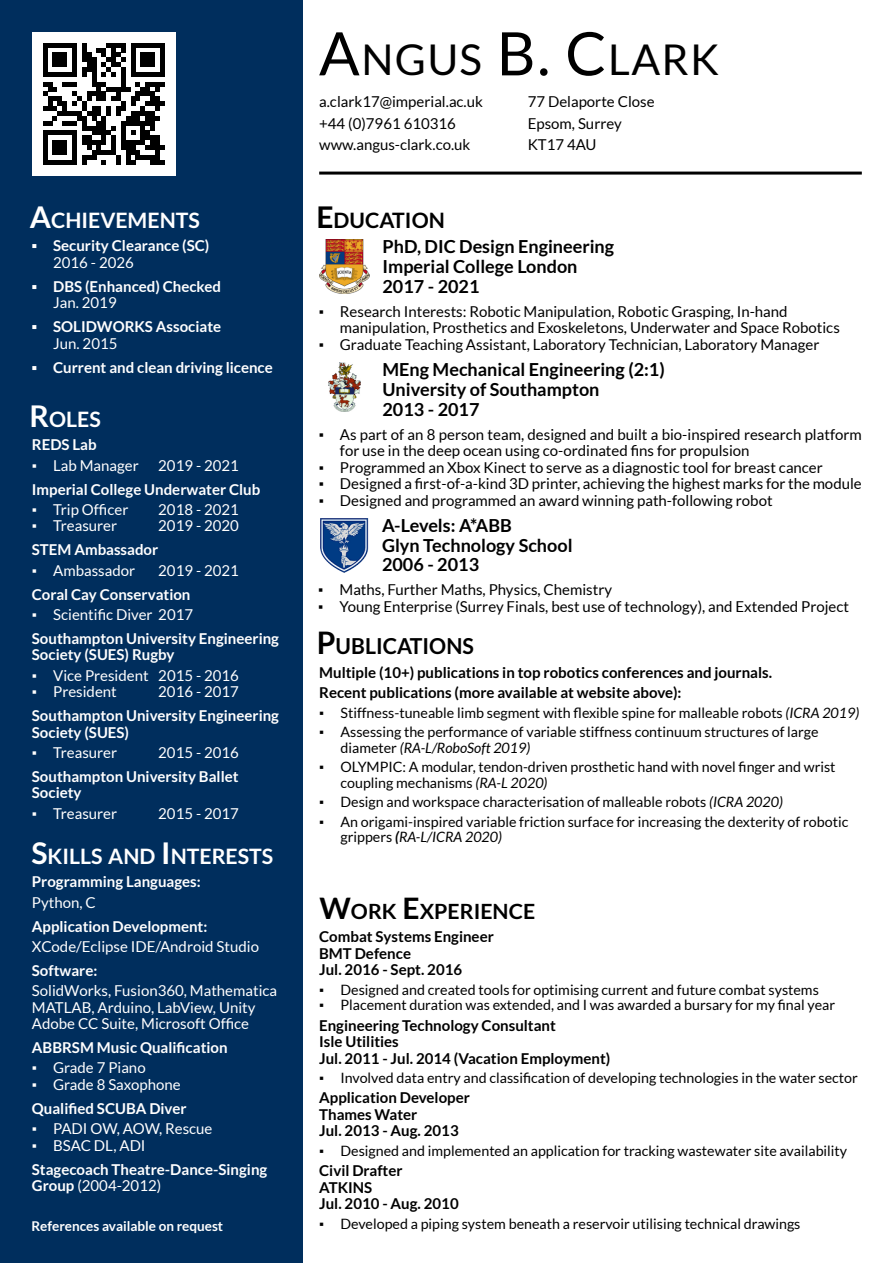
<style>
.page{position:relative;width:894px;height:1263px;background:#fff}
.page>*{position:absolute;margin:0;border:0;box-sizing:border-box;transform-origin:0 0}
.t1{font:42.45px "Lato";letter-spacing:.03em;color:#000}
.t2{font:700 22.05px "Lato";color:#000;scale:.96 1}
.t3{font:700 21.3px "Lato";color:#fff}
.t4{font:700 21.3px "Lato";color:#000}
.t5{font:700 21px "Lato";color:#000}
.t6{font:700 18px/19.8px "Lato";color:#000}
.t7{font:15px/21.8px "Lato";color:#000}
.t8{font:700 15px/16.5px "Lato";color:#fff}
.t9{font:15px/16.5px "Lato";color:#fff}
.t10{font:700 15px/16.5px "Lato";color:#000}
.t11{font:14.25px/15.8px "Lato";color:#000}
.t12{font:700 13.5px "Lato";color:#fff}
.s1{font-size:60px}
.s2{font-size:30px}
.s3{font-family:"Arial"}
.s4{font-weight:400}
.s5{font-family:"Arial";font-weight:400}
.s6{font-weight:700}
.s7{font-size:31.05px}
.s8{font-style:italic}
.s9{font-weight:700;font-style:italic}
.s10{font-size:29.7px}
</style>
<div class="page">
<div style="left:0;top:0;width:303px;height:1263px;background:#002e5d"></div>
<hr style="left:319px;top:172px;width:542px;height:3px;background:#000">
<div style="left:32px;top:32px;width:143px;height:143px;background:#fff"></div>
<svg style="left:43px;top:43px;width:122px;height:122px"></svg>
<img style="left:320px;top:518px;width:48px;height:54px">
<img style="left:328px;top:363px;width:32px;height:48px">
<img style="left:319px;top:240px;width:50px;height:54px">
<h1 class="t1" style="left:319px;top:41px;width:401px"><span class="s1">A</span>NGUS <span class="s1">B. C</span>LARK</h1>
<p class="t7" style="left:319px;top:91px;width:165px">a.clark17@imperial.ac.uk +44 (0)7961 610316 www.angus-clark.co.uk</p>
<p class="t7" style="left:527px;top:91px;width:128px">77 Delaporte Close<br>Epsom, Surrey<br>KT17 4AU</p>
<h3 class="t3" style="left:30px;top:211px;width:172px"><span class="s2">A</span>CHIEVEMENTS</h3>
<h3 class="t4" style="left:316px;top:211px;width:130px"><span class="s2">E</span>DUCATION</h3>
<p class="t8" style="left:53px;top:238px;width:158px;text-indent:-21px"><span class="s3">▪</span> Security Clearance (SC)<br><span class="s4">2016 - 2026</span></p>
<p class="t8" style="left:53px;top:279px;width:169px;text-indent:-21px"><span class="s3">▪</span> DBS (Enhanced) Checked<br><span class="s4">Jan. 2019</span></p>
<p class="t8" style="left:53px;top:319px;width:169px;text-indent:-21px"><span class="s3">▪</span> SOLIDWORKS Associate<br><span class="s4">Jun. 2015</span></p>
<p class="t8" style="left:32px;top:360px;width:242px"><span class="s3">▪</span> Current and clean driving licence</p>
<h3 class="t3" style="left:30px;top:410px;width:73px"><span class="s2">R</span>OLES</h3>
<p class="t8" style="left:32px;top:437px;width:66px">REDS Lab</p>
<p class="t9" style="left:32px;top:458px;width:108px"><span class="s3">▪</span> Lab Manager</p>
<p class="t9" style="left:158px;top:458px;width:82px">2019 - 2021</p>
<p class="t8" style="left:32px;top:482px;width:230px">Imperial College Underwater Club</p>
<p class="t9" style="left:32px;top:502px;width:98px"><span class="s3">▪</span> Trip Officer</p>
<p class="t9" style="left:158px;top:502px;width:82px">2018 - 2021</p>
<p class="t9" style="left:32px;top:518px;width:87px"><span class="s3">▪</span> Treasurer</p>
<p class="t9" style="left:158px;top:518px;width:82px">2019 - 2020</p>
<p class="t8" style="left:32px;top:542px;width:128px">STEM Ambassador</p>
<p class="t9" style="left:32px;top:563px;width:105px"><span class="s3">▪</span> Ambassador</p>
<p class="t9" style="left:158px;top:563px;width:82px">2019 - 2021</p>
<p class="t8" style="left:32px;top:587px;width:160px">Coral Cay Conservation</p>
<p class="t8" style="left:32px;top:603px;width:248px;line-height:24px"><span class="s5">▪</span> <span class="s4">Scientific Diver 2017<br></span>Southampton University Engineering</p>
<p class="t8" style="left:32px;top:647px;width:144px">Society (SUES) Rugby</p>
<p class="t9" style="left:32px;top:668px;width:208px"><span class="s3">▪</span> Vice President 2015 - 2016</p>
<p class="t9" style="left:32px;top:684px;width:86px"><span class="s3">▪</span> President</p>
<p class="t9" style="left:158px;top:684px;width:82px">2016 - 2017</p>
<p class="t8" style="left:32px;top:708px;width:248px">Southampton University Engineering<br>Society (SUES)</p>
<p class="t9" style="left:32px;top:745px;width:87px"><span class="s3">▪</span> Treasurer</p>
<p class="t9" style="left:158px;top:745px;width:82px">2015 - 2016</p>
<p class="t8" style="left:32px;top:769px;width:208px">Southampton University Ballet<br>Society</p>
<p class="t9" style="left:32px;top:806px;width:87px"><span class="s3">▪</span> Treasurer</p>
<p class="t9" style="left:158px;top:806px;width:82px">2015 - 2017</p>
<h3 class="t3" style="left:31px;top:847px;width:243px"><span class="s2">S</span>KILLS AND <span class="s2">I</span>NTERESTS</h3>
<p class="t8" style="left:32px;top:874px;width:170px">Programming Languages:</p>
<p class="t9" style="left:32px;top:895px;width:65px">Python, C</p>
<p class="t8" style="left:32px;top:919px;width:177px">Application Development:</p>
<p class="t9" style="left:32px;top:939px;width:228px">XCode/Eclipse IDE/Android Studio</p>
<p class="t8" style="left:32px;top:963px;width:67px">Software:</p>
<p class="t9" style="left:32px;top:983px;width:247px">SolidWorks, Fusion360, Mathematica<br>MATLAB, Arduino, LabView, Unity<br>Adobe CC Suite, Microsoft Office</p>
<p class="t8" style="left:32px;top:1040px;width:197px">ABBRSM Music Qualification</p>
<p class="t9" style="left:32px;top:1060px;width:115px"><span class="s3">▪</span> Grade 7 Piano</p>
<p class="t8" style="left:32px;top:1073px;width:156px;line-height:24px"><span class="s5">▪</span> <span class="s4">Grade 8 Saxophone<br></span>Qualified SCUBA Diver</p>
<p class="t9" style="left:32px;top:1121px;width:182px"><span class="s3">▪</span> PADI OW, AOW, Rescue</p>
<p class="t8" style="left:32px;top:1134px;width:237px;line-height:24px"><span class="s5">▪</span> <span class="s4">BSAC DL, ADI<br></span>Stagecoach Theatre-Dance-Singing</p>
<p class="t9" style="left:32px;top:1178px;width:131px"><span class="s6">Group</span> (2004-2012)</p>
<p class="t6" style="left:382px;top:238px;width:233px">PhD, DIC Design Engineering<br>Imperial College London<br>2017 - 2021</p>
<p class="t7" style="left:340px;top:304px;width:501px;line-height:16.5px;text-indent:-21px"><span class="s3">▪</span> Research Interests: Robotic Manipulation, Robotic Grasping, In-hand manipulation, Prosthetics and Exoskeletons, Underwater and Space Robotics</p>
<p class="t7" style="left:318px;top:334px;width:502px"><span class="s3">▪</span> Graduate Teaching Assistant, Laboratory Technician, Laboratory Manager</p>
<p class="t6" style="left:382px;top:361px;width:284px">MEng Mechanical Engineering (2:1)<br>University of Southampton<br>2013 - 2017</p>
<p class="t7" style="left:340px;top:427px;width:523px;line-height:16.5px;text-indent:-21px"><span class="s3">▪</span> As part of an 8 person team, designed and built a bio-inspired research platform for use in the deep ocean using co-ordinated fins for propulsion</p>
<p class="t7" style="left:318px;top:457px;width:505px"><span class="s3">▪</span> Programmed an Xbox Kinect to serve as a diagnostic tool for breast cancer</p>
<p class="t7" style="left:318px;top:474px;width:544px"><span class="s3">▪</span> Designed a first-of-a-kind 3D printer, achieving the highest marks for the module</p>
<p class="t7" style="left:318px;top:490px;width:455px"><span class="s3">▪</span> Designed and programmed an award winning path-following robot</p>
<p class="t6" style="left:382px;top:516px;width:192px">A-Levels: A*ABB<br>Glyn Technology School<br>2006 - 2013</p>
<p class="t7" style="left:318px;top:580px;width:295px"><span class="s3">▪</span> Maths, Further Maths, Physics, Chemistry</p>
<p class="t7" style="left:318px;top:596px;width:532px"><span class="s3">▪</span> Young Enterprise (Surrey Finals, best use of technology), and Extended Project</p>
<h2 class="t2" style="left:317px;top:637px;width:165px"><span class="s7">P</span>UBLICATIONS</h2>
<p class="t10" style="left:319px;top:663px;width:454px;line-height:20.2px">Multiple (10+) publications in top robotics conferences and journals.<br>Recent publications (more available at website above):</p>
<p class="t11" style="left:319px;top:705px;width:541px"><span class="s3">▪</span> Stiffness-tuneable limb segment with flexible spine for malleable robots <span class="s8">(ICRA 2019)</span></p>
<p class="t11" style="left:340px;top:725px;width:479px;text-indent:-21px"><span class="s3">▪</span> Assessing the performance of variable stiffness continuum structures of large diameter <span class="s8">(RA-L/RoboSoft 2019)</span></p>
<p class="t11" style="left:340px;top:760px;width:496px;text-indent:-21px"><span class="s3">▪</span> OLYMPIC: A modular, tendon-driven prosthetic hand with novel finger and wrist coupling mechanisms <span class="s8">(RA-L 2020)</span></p>
<p class="t11" style="left:319px;top:795px;width:465px"><span class="s3">▪</span> Design and workspace characterisation of malleable robots <span class="s8">(ICRA 2020)</span></p>
<p class="t11" style="left:340px;top:814px;width:509px;text-indent:-21px"><span class="s3">▪</span> An origami-inspired variable friction surface for increasing the dexterity of robotic grippers <span class="s9">(</span><span class="s8">RA-L/ICRA 2020)</span></p>
<h3 class="t5" style="left:319px;top:902px;width:217px"><span class="s10">W</span>ORK <span class="s10">E</span>XPERIENCE</h3>
<p class="t10" style="left:319px;top:929px;width:176px">Combat Systems Engineer<br>BMT Defence<br>Jul. 2016 - Sept. 2016</p>
<p class="t11" style="left:319px;top:983px;width:501px"><span class="s3">▪</span> Designed and created tools for optimising current and future combat systems</p>
<p class="t11" style="left:319px;top:998px;width:517px"><span class="s3">▪</span> Placement duration was extended, and I was awarded a bursary for my final year</p>
<p class="t10" style="left:319px;top:1018px;width:292px">Engineering Technology Consultant<br>Isle Utilities<br>Jul. 2011 - Jul. 2014 (Vacation Employment)</p>
<p class="t11" style="left:319px;top:1071px;width:540px"><span class="s3">▪</span> Involved data entry and classification of developing technologies in the water sector</p>
<p class="t10" style="left:319px;top:1090px;width:152px">Application Developer<br>Thames Water<br>Jul. 2013 - Aug. 2013</p>
<p class="t11" style="left:319px;top:1144px;width:529px"><span class="s3">▪</span> Designed and implemented an application for tracking wastewater site availability</p>
<p class="t10" style="left:319px;top:1163px;width:141px">Civil Drafter<br>ATKINS<br>Jul. 2010 - Aug. 2010</p>
<p class="t11" style="left:319px;top:1216px;width:482px"><span class="s3">▪</span> Developed a piping system beneath a reservoir utilising technical drawings</p>
<p class="t12" style="left:31px;top:1220px;width:193px">References available on request</p>
</div>
